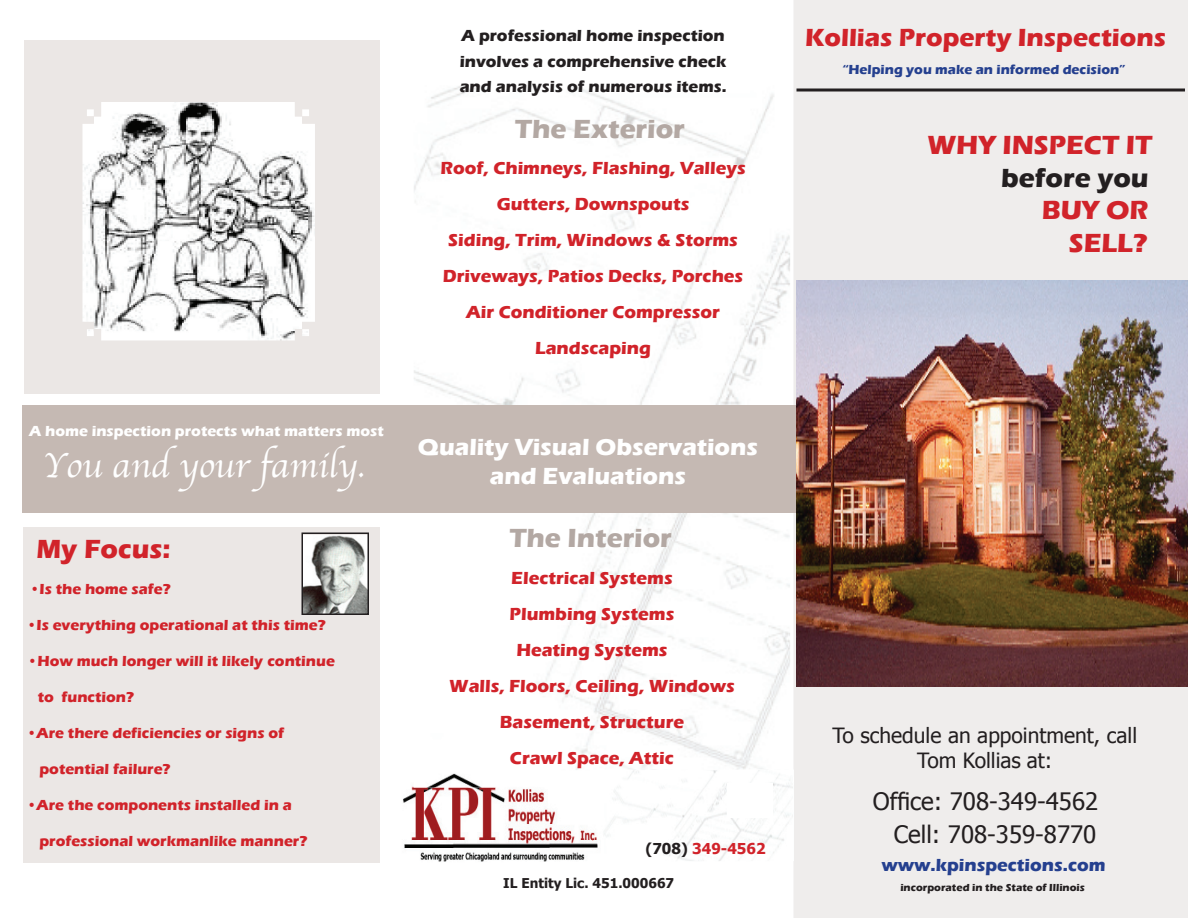
<style>
.page{position:relative;width:1188px;height:918px;background:#fff}
.page>*{position:absolute;margin:0;border:0;box-sizing:border-box;transform-origin:0 0}
.t1{font:36px "Apple Chancery";color:#fff}
.t2{font:700 27px/32.4px "Eras ITC";color:#d1232a;text-align:right}
.t3{font:700 27px "Eras ITC";color:#b3a8a3}
.t4{font:700 27px "Eras ITC";color:#231f20}
.t5{font:700 25.5px "Eras ITC";color:#d1232a}
.t6{font:700 24px/28.8px "Eras ITC";color:#fff;text-align:center}
.t7{font:24px "Tahoma";color:#231f20}
.t8{font:21px/25.2px "Tahoma";color:#231f20;text-align:center}
.t9{font:700 18px/36px "Eras ITC";color:#d1232a;text-align:center}
.t10{font:700 18px "Eras ITC";color:#25408f}
.t11{font:700 16.5px/25.8px "Eras ITC";color:#231f20;text-align:justify}
.t12{font:700 15px "Eras ITC";color:#d1232a}
.t13{font:700 15px "Eras ITC";color:#fff}
.t14{font:700 15px "Tahoma";color:#d1232a}
.t15{font:700 13.5px "Eras ITC";color:#25408f}
.t16{font:700 13.5px "Tahoma";color:#231f20}
.t17{font:700 10.5px "Eras ITC";color:#231f20}
.s1{color:#231f20}
</style>
<div class="page">
<div style="left:794px;top:0;width:394px;height:918px;background:#efedec"></div>
<div style="left:24px;top:40px;width:355px;height:354px;background:#ebe7e5"></div>
<img style="left:414px;top:86px;width:376px;height:684px">
<div style="left:22px;top:405px;width:779px;height:108px;background:#c5b9b3"></div>
<div style="left:23px;top:527px;width:357px;height:335px;background:#ebe7e5"></div>
<img style="left:796px;top:281px;width:392px;height:406px">
<img style="left:82px;top:102px;width:233px;height:238px">
<img style="left:305px;top:536px;width:61px;height:76px">
<div style="left:302px;top:532px;width:67px;height:83px;border:2px solid #231f20"></div>
<svg style="left:796px;top:88px;width:389px;height:4px;background:#555252"></svg>
<img style="left:403px;top:770px;width:390px;height:92px">
<img style="left:794px;top:770px;width:1px;height:91px">
<div style="left:727px;top:783px;width:46px;height:35px;background:#fff"></div>
<p class="t13" style="left:29px;top:422px;width:356px">A home inspection protects what matters most</p>
<h1 class="t1" style="left:43px;top:437px;width:323px">You and your family.</h1>
<h2 class="t2" style="left:36px;top:533px;width:136px">My Focus:</h2>
<p class="t12" style="left:30px;top:580px;width:142px">•Is the home safe?</p>
<p class="t12" style="left:27px;top:616px;width:300px">•Is everything operational at this time?</p>
<p class="t12" style="left:27px;top:652px;width:309px">•How much longer will it likely continue</p>
<p class="t12" style="left:38px;top:688px;width:98px">to function?</p>
<p class="t12" style="left:27px;top:724px;width:259px">•Are there deficiencies or signs of</p>
<p class="t12" style="left:39px;top:760px;width:132px">potential failure?</p>
<p class="t12" style="left:27px;top:796px;width:267px">•Are the components installed in a</p>
<p class="t12" style="left:39px;top:832px;width:269px">professional workmanlike manner?</p>
<p class="t11" style="left:460px;top:22px;width:268px">A professional home inspection involves a comprehensive check and analysis of numerous items.</p>
<h2 class="t3" style="left:515px;top:114px;width:171px">The Exterior</h2>
<p class="t9" style="left:440px;top:150px;width:307px">Roof, Chimneys, Flashing, Valleys<br>Gutters, Downspouts<br>Siding, Trim, Windows &amp; Storms<br>Driveways, Patios Decks, Porches<br>Air Conditioner Compressor<br>Landscaping</p>
<h3 class="t6" style="left:418px;top:433px;width:342px">Quality Visual Observations and Evaluations</h3>
<h2 class="t3" style="left:509px;top:523px;width:164px">The Interior</h2>
<p class="t9" style="left:449px;top:560px;width:287px">Electrical Systems<br>Plumbing Systems<br>Heating Systems<br>Walls, Floors, Ceiling, Windows<br>Basement, Structure<br>Crawl Space, Attic</p>
<h3 class="t5" style="left:805px;top:23px;width:363px">Kollias Property Inspections</h3>
<p class="t15" style="left:843px;top:62px;width:284px">“Helping you make an informed decision”</p>
<h2 class="t2" style="left:927px;top:129px;width:227px">WHY INSPECT IT</h2>
<h2 class="t4" style="left:1001px;top:162px;width:149px">before you</h2>
<h2 class="t2" style="left:1042px;top:194px;width:108px">BUY OR<br>SELL?</h2>
<p class="t8" style="left:832px;top:722px;width:306px">To schedule an appointment, call<br>Tom Kollias at:</p>
<h3 class="t7" style="left:873px;top:786px;width:227px">Office: 708-349-4562</h3>
<h3 class="t7" style="left:894px;top:819px;width:204px">Cell: 708-359-8770</h3>
<p class="t14" style="left:646px;top:838px;width:122px"><span class="s1">(708)</span> 349-4562</p>
<p class="t16" style="left:503px;top:873px;width:172px">IL Entity Lic. 451.000667</p>
<p class="t17" style="left:900px;top:881px;width:186px">incorporated in the State of Illinois</p>
<p class="t10" style="left:881px;top:854px;width:226px">www.kpinspections.com</p>
</div>
